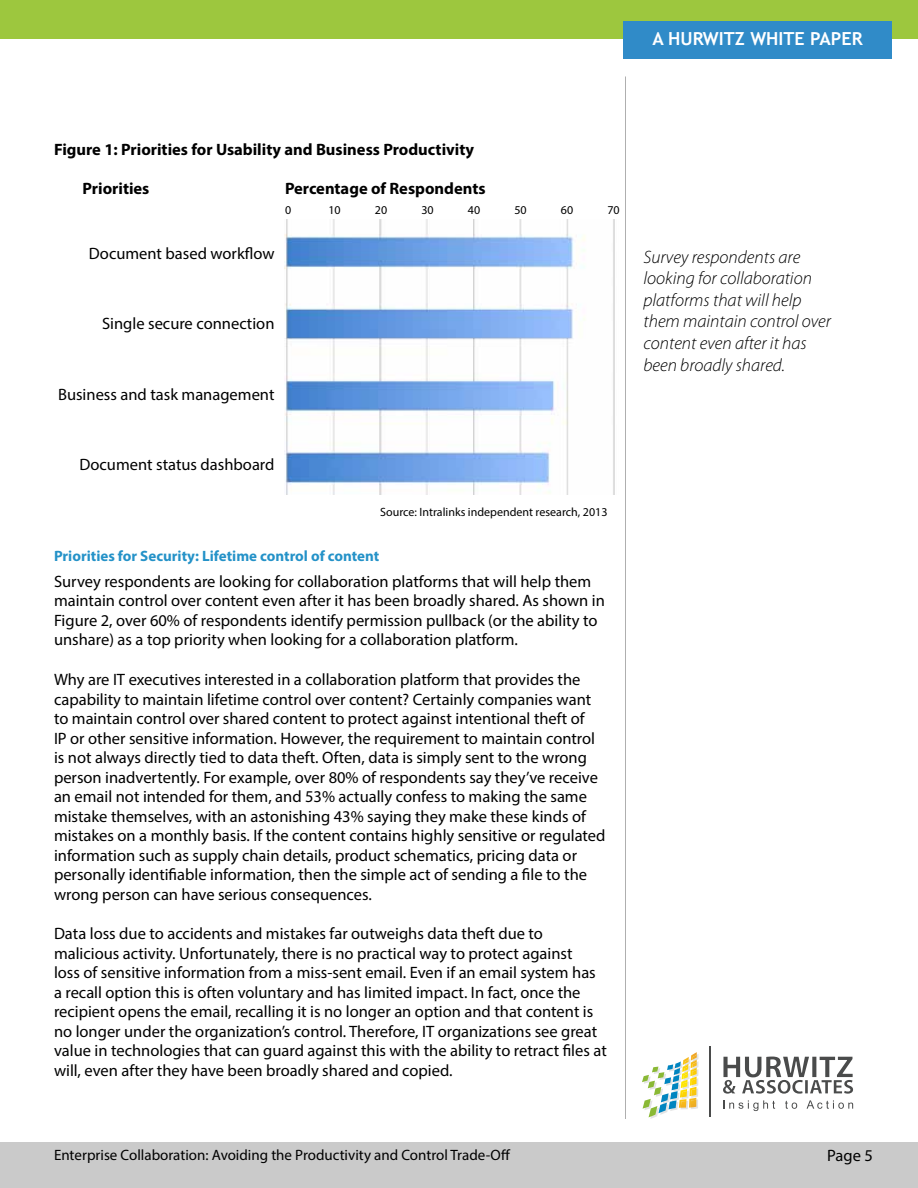
<style>
.page{position:relative;width:918px;height:1188px;background:#fff}
.page>*{position:absolute;margin:0;border:0;box-sizing:border-box;transform-origin:0 0}
.t1{font:italic 300 18px/21.6px "Myriad Pro";color:#000}
.t2{font:700 18px "Trebuchet MS";color:#fff}
.t3{font:16.5px/19.5px "Myriad Pro";color:#000}
.t4{font:700 16.5px "Myriad Pro";color:#000}
.t5{font:15px "Myriad Pro";color:#000}
.t6{font:700 15px "Myriad Pro";color:#2492c8}
.t7{font:12px "Myriad Pro";color:#000}
</style>
<div class="page">
<div style="left:0;top:0;width:918px;height:39px;background:#9dc73e"></div>
<div style="left:0;top:1143px;width:918px;height:45px;background:#cacaca"></div>
<div style="left:623px;top:21px;width:269px;height:38px;background:#308bc8"></div>
<hr style="left:625px;top:76px;width:1px;height:1043px;background:#afafaf">
<svg style="left:642px;top:1052px;width:57px;height:67px"></svg>
<svg style="left:723px;top:1057px;width:130px;height:37px"></svg>
<svg style="left:723px;top:1100px;width:52px;height:11px"></svg>
<svg style="left:785px;top:1101px;width:12px;height:8px"></svg>
<svg style="left:807px;top:1100px;width:46px;height:9px"></svg>
<hr style="left:710px;top:1047px;width:1px;height:70px;background:#4a4b4b">
<img style="left:284px;top:219px;width:331px;height:276px">
<p class="t2" style="left:652px;top:28px;width:212px">A HURWITZ WHITE PAPER</p>
<p class="t4" style="left:54px;top:139px;width:422px">Figure 1: Priorities for Usability and Business Productivity</p>
<p class="t4" style="left:82px;top:178px;width:68px">Priorities</p>
<p class="t4" style="left:285px;top:178px;width:202px">Percentage of Respondents</p>
<p class="t7" style="left:285px;top:202px;width:8px">0</p>
<p class="t7" style="left:328px;top:202px;width:14px">10</p>
<p class="t7" style="left:375px;top:202px;width:14px">20</p>
<p class="t7" style="left:421px;top:202px;width:14px">30</p>
<p class="t7" style="left:468px;top:202px;width:14px">40</p>
<p class="t7" style="left:514px;top:202px;width:14px">50</p>
<p class="t7" style="left:561px;top:202px;width:14px">60</p>
<p class="t7" style="left:607px;top:202px;width:14px">70</p>
<p class="t3" style="left:89px;top:243px;width:187px">Document based workflow</p>
<p class="t3" style="left:102px;top:314px;width:174px">Single secure connection</p>
<p class="t3" style="left:58px;top:384px;width:218px">Business and task management</p>
<p class="t3" style="left:79px;top:455px;width:197px">Document status dashboard</p>
<p class="t7" style="left:380px;top:505px;width:229px">Source: Intralinks independent research, 2013</p>
<p class="t6" style="left:54px;top:547px;width:327px">Priorities for Security: Lifetime control of content</p>
<p class="t3" style="left:54px;top:571px;width:552px">Survey respondents are looking for collaboration platforms that will help them maintain control over content even after it has been broadly shared. As shown in Figure 2, over 60% of respondents identify permission pullback (or the ability to unshare) as a top priority when looking for a collaboration platform.</p>
<p class="t3" style="left:54px;top:670px;width:553px">Why are IT executives interested in a collaboration platform that provides the capability to maintain lifetime control over content? Certainly companies want to maintain control over shared content to protect against intentional theft of<br>IP or other sensitive information. However, the requirement to maintain control is not always directly tied to data theft. Often, data is simply sent to the wrong person inadvertently. For example, over 80% of respondents say they’ve receive an email not intended for them, and 53% actually confess to making the same mistake themselves, with an astonishing 43% saying they make these kinds of mistakes on a monthly basis. If the content contains highly sensitive or regulated information such as supply chain details, product schematics, pricing data or personally identifiable information, then the simple act of sending a file to the wrong person can have serious consequences.</p>
<p class="t3" style="left:54px;top:924px;width:554px">Data loss due to accidents and mistakes far outweighs data theft due to malicious activity. Unfortunately, there is no practical way to protect against<br>loss of sensitive information from a miss-sent email. Even if an email system has a recall option this is often voluntary and has limited impact. In fact, once the recipient opens the email, recalling it is no longer an option and that content is no longer under the organization’s control. Therefore, IT organizations see great value in technologies that can guard against this with the ability to retract files at will, even after they have been broadly shared and copied.</p>
<p class="t1" style="left:643px;top:246px;width:189px">Survey respondents are looking for collaboration platforms that will help them maintain control over content even after it has been broadly shared.</p>
<p class="t5" style="left:54px;top:1146px;width:458px">Enterprise Collaboration: Avoiding the Productivity and Control Trade-Off</p>
<p class="t3" style="left:827px;top:1145px;width:47px">Page 5</p>
</div>
